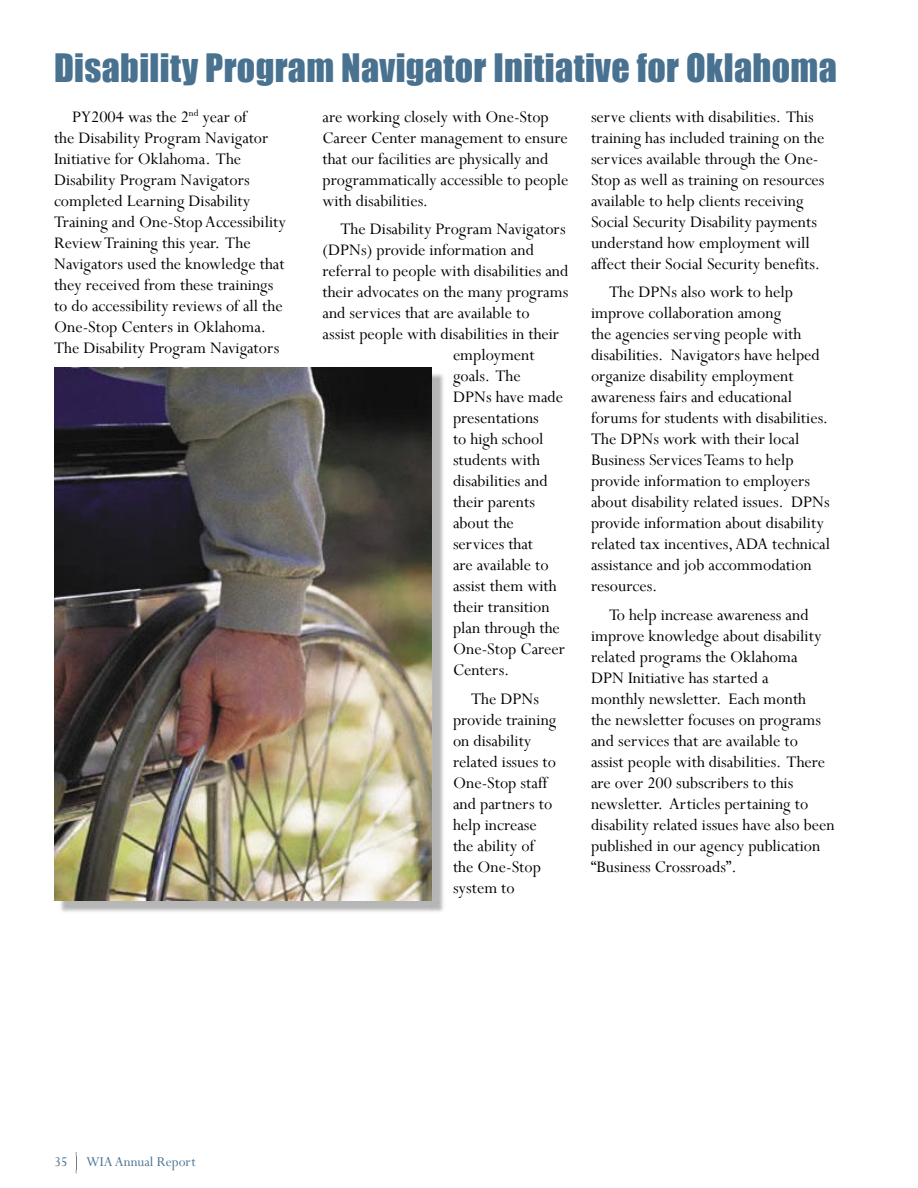
<style>
.page{position:relative;width:918px;height:1188px;background:#fff}
.page>*{position:absolute;margin:0;border:0;box-sizing:border-box;transform-origin:0 0}
.t1{font:36px "Impact";letter-spacing:.01em;color:#497190}
.t2{font:18px/21px "Perpetua";color:#000}
.t3{font:15px "Perpetua";color:#497190}
</style>
<div class="page">
<img style="left:58px;top:374px;width:386px;height:538px">
<img style="left:54px;top:367px;width:378px;height:533px">
<svg style="left:76px;top:1152px;width:1px;height:21px"></svg>
<h1 class="t1" style="left:54px;top:40px;width:784px">Disability Program Navigator Initiative for Oklahoma</h1>
<p class="t2" style="left:54px;top:106px;width:233px;text-indent:18px">PY2004 was the 2<sup>nd</sup> year of<br>the Disability Program Navigator<br>Initiative for Oklahoma. The<br>Disability Program Navigators completed Learning Disability<br>Training and One-Stop Accessibility<br>Review Training this year. The<br>Navigators used the knowledge that they received from these trainings to do accessibility reviews of all the<br>One-Stop Centers in Oklahoma.<br>The Disability Program Navigators</p>
<p class="t2" style="left:322px;top:106px;width:247px">are working closely with One-Stop Career Center management to ensure that our facilities are physically and programmatically accessible to people with disabilities.</p>
<p class="t2" style="left:591px;top:106px;width:235px">serve clients with disabilities. This training has included training on the services available through the One-Stop as well as training on resources available to help clients receiving Social Security Disability payments understand how employment will affect their Social Security benefits.</p>
<p class="t2" style="left:591px;top:281px;width:241px;text-indent:18px">The DPNs also work to help improve collaboration among<br>the agencies serving people with disabilities. Navigators have helped organize disability employment awareness fairs and educational forums for students with disabilities.<br>The DPNs work with their local<br>Business Services Teams to help provide information to employers about disability related issues. DPNs provide information about disability related tax incentives, ADA technical assistance and job accommodation resources.</p>
<p class="t2" style="left:591px;top:604px;width:245px;text-indent:18px">To help increase awareness and improve knowledge about disability related programs the Oklahoma DPN Initiative has started a<br>monthly newsletter. Each month<br>the newsletter focuses on programs and services that are available to assist people with disabilities. There are over 200 subscribers to this newsletter. Articles pertaining to disability related issues have also been published in our agency publication “Business Crossroads”.</p>
<p class="t2" style="left:340px;top:218px;width:227px">The Disability Program Navigators</p>
<p class="t2" style="left:322px;top:239px;width:213px">(DPNs) provide information and</p>
<p class="t2" style="left:322px;top:260px;width:247px">referral to people with disabilities and</p>
<p class="t2" style="left:322px;top:281px;width:247px">their advocates on the many programs</p>
<p class="t2" style="left:322px;top:302px;width:209px">and services that are available to</p>
<p class="t2" style="left:322px;top:323px;width:238px">assist people with disabilities in their</p>
<p class="t2" style="left:453px;top:344px;width:83px">employment</p>
<p class="t2" style="left:453px;top:365px;width:69px">goals. The</p>
<p class="t2" style="left:453px;top:386px;width:112px">DPNs have made</p>
<p class="t2" style="left:453px;top:407px;width:87px">presentations</p>
<p class="t2" style="left:453px;top:428px;width:92px">to high school</p>
<p class="t2" style="left:453px;top:449px;width:89px">students with</p>
<p class="t2" style="left:453px;top:470px;width:96px">disabilities and</p>
<p class="t2" style="left:453px;top:491px;width:84px">their parents</p>
<p class="t2" style="left:453px;top:512px;width:62px">about the</p>
<p class="t2" style="left:453px;top:533px;width:82px">services that</p>
<p class="t2" style="left:453px;top:554px;width:97px">are available to</p>
<p class="t2" style="left:453px;top:575px;width:105px">assist them with</p>
<p class="t2" style="left:453px;top:596px;width:98px">their transition</p>
<p class="t2" style="left:453px;top:617px;width:108px">plan through the</p>
<p class="t2" style="left:453px;top:638px;width:114px">One-Stop Career</p>
<p class="t2" style="left:453px;top:659px;width:58px">Centers.</p>
<p class="t2" style="left:453px;top:688px;width:105px;text-indent:18px">The DPNs provide training on disability related issues to<br>One-Stop staff and partners to help increase the ability of the One-Stop system to</p>
<p class="t3" style="left:54px;top:1152px;width:143px">35 WIA Annual Report</p>
</div>
